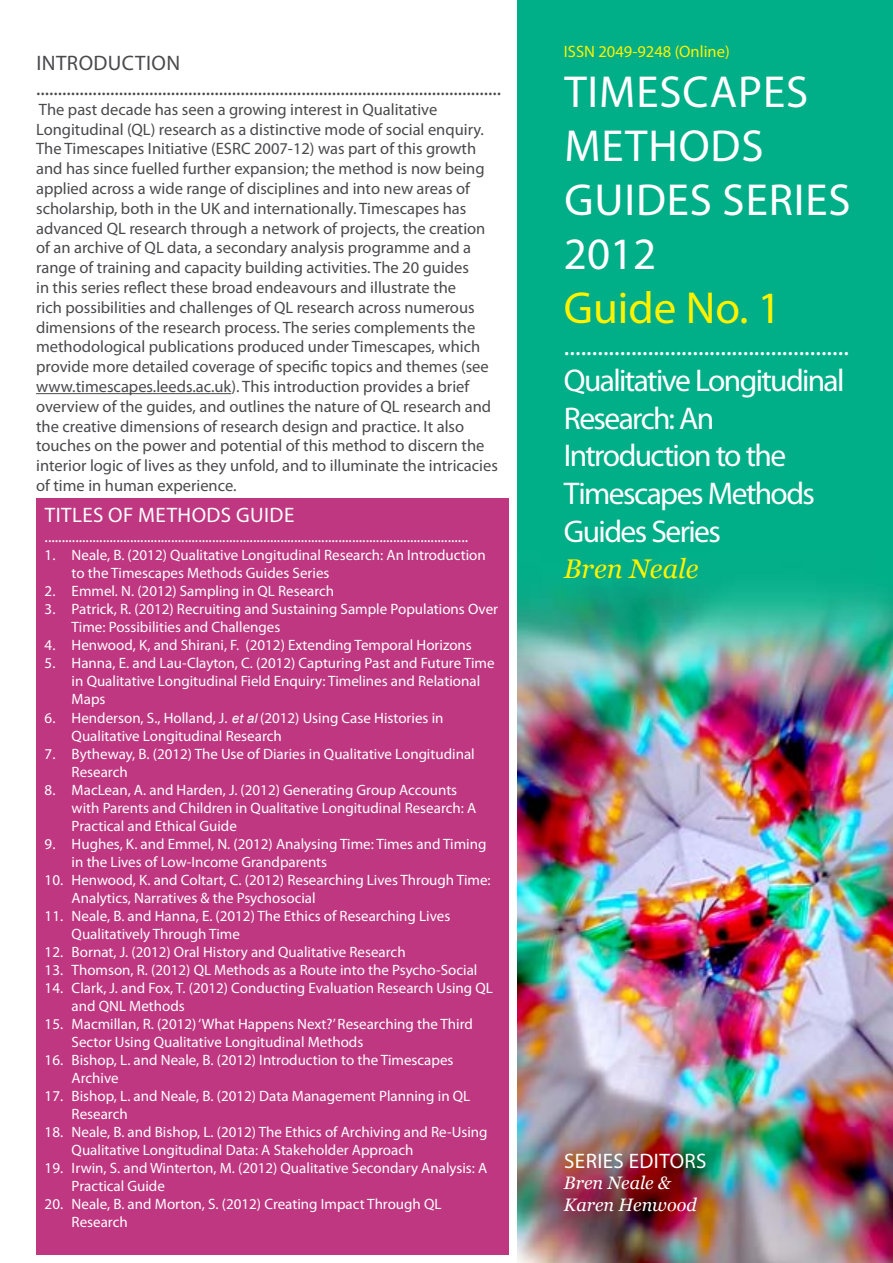
<style>
.page{position:relative;width:893px;height:1263px;background:#fff}
.page>*{position:absolute;margin:0;border:0;box-sizing:border-box;transform-origin:0 0}
.t1{font:45px/54px "Myriad Pro";letter-spacing:.02em;color:#fff}
.t2{font:45px "Myriad Pro";color:#fff200}
.t3{font:31.5px/37.8px "Myriad Pro";letter-spacing:-.05em;color:#fff}
.t4{font:27px "Myriad Pro";color:#fff}
.t5{font:italic 27px "Georgia";color:#fff200}
.t6{font:21px/25.2px "Myriad Pro";letter-spacing:.02em;color:#4a4a4d}
.t7{font:21px "Myriad Pro";letter-spacing:.02em;color:#fff}
.t8{font:italic 18px/21.6px "Georgia";color:#fff}
.t9{font:16.5px/19.8px "Myriad Pro";color:#4a4a4d}
.t10{font:16.5px "Myriad Pro";color:#fff}
.t11{font:16.5px "Myriad Pro";color:#fff200}
.t12{font:15px/18px "Myriad Pro";color:#fff}
.s1{font-family:"Arial";font-style:italic;font-size:13.5px}
</style>
<div class="page">
<img style="left:517px;top:0;width:376px;height:1263px">
<hr style="left:36px;top:393px;width:195px;height:1px;background:#4a4a4d">
<div style="left:36px;top:497px;width:472px;height:757px;background:#bf3781"></div>
<h3 class="t6" style="left:36px;top:50px;width:467px">Introduction ...........................................................................................................</h3>
<p class="t9" style="left:36px;top:99px;width:449px">The past decade has seen a growing interest in Qualitative<br>Longitudinal (QL) research as a distinctive mode of social enquiry.<br>The Timescapes I nitiative (ESRC</p>
<p class="t9" style="left:36px;top:139px;width:463px;text-indent:218px">2007-12) was part of this growth and has since fuelled further expansion; the method is now being applied across a wide range of disciplines and into new areas of scholarship, both in the UK and internationally. Timescapes has advanced QL research through a network of projects, the creation of an archive of QL data, a secondary analysis programme and a range of training and capacity building activities. The 20 guides<br>in this series reflect these broad endeavours and illustrate the<br>rich possibilities and challenges of QL research across numerous dimensions of the research process. The series complements the methodological publications produced under Timescapes, which provide more detailed coverage of specific topics and themes (see www.timescapes.leeds.ac.uk). This introduction provides a brief overview of the guides, and outlines the nature of QL research and the creative dimensions of research design and practice. It also touches on the power and potential of this method to discern the interior logic of lives as they unfold, and to illuminate the intricacies of time in human experience.</p>
<h3 class="t7" style="left:45px;top:502px;width:251px">Titles of Methods Guide</h3>
<p class="t10" style="left:45px;top:526px;width:425px">............................................................................................................................</p>
<p class="t12" style="left:72px;top:545px;width:416px;text-indent:-27px">1. Neale, B. (2012) Qualitative Longitudinal Research: An I ntroduction to the Timescapes Methods Guides Series</p>
<p class="t12" style="left:45px;top:581px;width:291px">2. Emmel. N. (2012) Sampling in QL Research</p>
<p class="t12" style="left:72px;top:599px;width:428px;text-indent:-27px">3. Patrick, R. (2012) Recruiting and Sustaining Sample Populations Over<br>Time: Possibilities and Challenges</p>
<p class="t12" style="left:45px;top:635px;width:429px">4. Henwood, K, and Shirani, F. (2012) Extending Temporal Horizons</p>
<p class="t12" style="left:72px;top:653px;width:424px;text-indent:-27px">5. Hanna, E. and Lau-Clayton, C. (2012) Capturing Past and Future Time in Qualitative Longitudinal Field Enquiry: Timelines and Relational<br>Maps</p>
<p class="t12" style="left:72px;top:708px;width:373px;text-indent:-27px">6. Henderson, S., Holland, J. <span class="s1">et al</span> (2012) Using Case H istories in<br>Qualitative Longitudinal Research</p>
<p class="t12" style="left:72px;top:744px;width:405px;text-indent:-27px">7. Bytheway, B. (2012) The Use of Diaries in Qualitative Longitudinal<br>Research</p>
<p class="t12" style="left:72px;top:780px;width:405px;text-indent:-27px">8. MacLean, A. and Harden, J. (2012) Generating Group Accounts with Parents and Children in Qualitative Longitudinal Research: A<br>Practical and Ethical Guide</p>
<p class="t12" style="left:72px;top:834px;width:416px;text-indent:-27px">9. H ughes, K. and Emmel, N. (2012) Analysing Time: Times and Timing in the Lives of Low-I ncome Grandparents</p>
<p class="t12" style="left:72px;top:870px;width:421px;text-indent:-27px">10. Henwood, K. and Coltart, C. (2012) Researching Lives Through Time:<br>Analytics, Narratives &amp; the Psychosocial</p>
<p class="t12" style="left:72px;top:906px;width:380px;text-indent:-27px">11. Neale, B. and Hanna, E. (2012) The Ethics of Researching Lives<br>Qualitatively Through Time</p>
<p class="t12" style="left:45px;top:942px;width:362px">12. Bornat, J. (2012) Oral H istory and Qualitative Research</p>
<p class="t12" style="left:45px;top:960px;width:434px">13. Thomson, R. (2012) QL Methods as a Route into the Psycho-Social</p>
<p class="t12" style="left:72px;top:978px;width:423px;text-indent:-27px">14. Clark, J. and Fox, T. (2012) Conducting Evaluation Research Using QL and QNL Methods</p>
<p class="t12" style="left:72px;top:1014px;width:403px;text-indent:-27px">15. Macmillan, R. (2012) ‘What Happens Next?’ Researching the Third<br>Sector Using Qualitative Longitudinal Methods</p>
<p class="t12" style="left:72px;top:1050px;width:383px;text-indent:-27px">16. Bishop, L. and Neale, B. (2012) I ntroduction to the Timescapes<br>Archive</p>
<p class="t12" style="left:72px;top:1086px;width:400px;text-indent:-27px">17. Bishop, L. and Neale, B. (2012) Data Management Planning in QL<br>Research</p>
<p class="t12" style="left:72px;top:1122px;width:417px;text-indent:-27px">18. Neale, B. and Bishop, L. (2012) The Ethics of Archiving and Re-Using<br>Qualitative Longitudinal Data: A Stakeholder Approach</p>
<p class="t12" style="left:72px;top:1158px;width:416px;text-indent:-27px">19. I rwin, S. and Winterton, M. (2012) Qualitative Secondary Analysis: A<br>Practical Guide</p>
<p class="t12" style="left:72px;top:1194px;width:371px;text-indent:-27px">20. Neale, B. and Morton, S. (2012) Creating I mpact Through QL<br>Research</p>
<p class="t11" style="left:564px;top:41px;width:167px">ISS N 2049-9248 (Online)</p>
<h1 class="t1" style="left:564px;top:64px;width:288px">Timescapes<br>Methods<br>Guides Series<br>2012</h1>
<h1 class="t2" style="left:564px;top:280px;width:219px">Guide No. 1</h1>
<h3 class="t4" style="left:564px;top:330px;width:287px">...................................................</h3>
<h2 class="t3" style="left:564px;top:361px;width:282px">Qualitative Longitudinal<br>Research: An<br>Introduction to the<br>Timescapes Methods<br>Guides Series</h2>
<h3 class="t5" style="left:564px;top:553px;width:136px">Bren Neale</h3>
<h3 class="t7" style="left:564px;top:1148px;width:144px">Series Editors</h3>
<p class="t8" style="left:564px;top:1172px;width:134px">Bren Neale &amp;<br>Karen Henwood</p>
</div>
